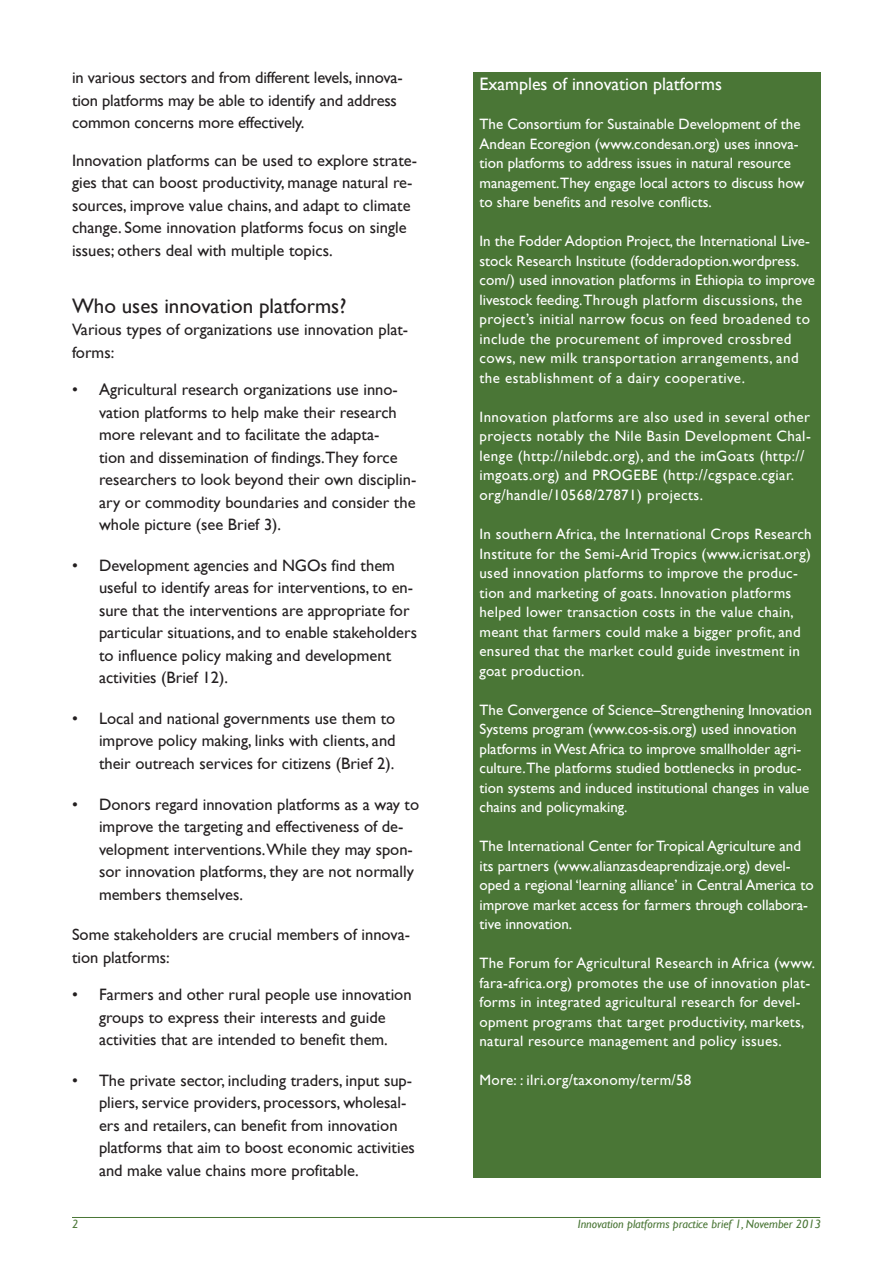
<style>
.page{position:relative;width:893px;height:1263px;background:#fff}
.page>*{position:absolute;margin:0;border:0;box-sizing:border-box;transform-origin:0 0}
.Heading_1{font:21px "Gill Sans";color:#231f20}
.Box_title{font:18px "Gill Sans";color:#fff}
.body_text{font:16.5px/22.5px "Gill Sans";color:#231f20}
.Box_Text{font:15px/19.5px "Gill Sans";letter-spacing:.01em;color:#fff}
.Box_Text-2{font:15px/19.5px "Gill Sans";letter-spacing:.03em;color:#fff}
.t1{font:italic 12px "Gill Sans";color:#4a7636}
</style>
<div class="page">
<hr style="left:72px;top:1217px;width:748px;height:1px;background:#4a7636">
<div style="left:473px;top:72px;width:348px;height:1106px;background:#4a7636"></div>
<p class="body_text" style="left:72px;top:66px;width:332px">in various sectors and from different levels, innova&shy;tion platforms may be able to identify and address common concerns more effectively.</p>
<p class="body_text" style="left:72px;top:149px;width:347px">Innovation platforms can be used to explore strate&shy;gies that can boost productivity, manage natural re&shy;sources, improve value chains, and adapt to climate change. Some innovation platforms focus on single issues; others deal with multiple topics.</p>
<p class="Heading_1" style="left:72px;top:294px;width:276px">Who uses innovation platforms?</p>
<p class="body_text" style="left:72px;top:318px;width:338px">Various types of organizations use innovation plat&shy;forms:</p>
<p class="body_text" style="left:99px;top:378px;width:319px;text-indent:-27px">• Agricultural research organizations use inno&shy;vation platforms to help make their research more relevant and to facilitate the adapta-<br>tion and dissemination of findings.They force researchers to look beyond their own disciplin&shy;ary or commodity boundaries and consider the whole picture (see Brief 3).</p>
<p class="body_text" style="left:99px;top:554px;width:320px;text-indent:-27px">• Development agencies and NGOs find them useful to identify areas for interventions, to en&shy;sure that the interventions are appropriate for particular situations, and to enable stakeholders to influence policy making and development activities (Brief 12).</p>
<p class="body_text" style="left:99px;top:707px;width:298px;text-align:justify;text-indent:-27px">• Local and national governments use them to improve policy making, links with clients, and their outreach services for citizens (Brief 2).</p>
<p class="body_text" style="left:99px;top:792px;width:322px;text-indent:-27px">• Donors regard innovation platforms as a way to improve the targeting and effectiveness of de&shy;velopment interventions.While they may spon&shy;sor innovation platforms, they are not normally members themselves.</p>
<p class="body_text" style="left:72px;top:923px;width:340px">Some stakeholders are crucial members of innova&shy;tion platforms:</p>
<p class="body_text" style="left:72px;top:983px;width:341px;text-align:center">• Farmers and other rural people use innovation groups to express their interests and guide activities that are intended to benefit them.</p>
<p class="body_text" style="left:99px;top:1068px;width:317px;text-indent:-27px">• The private sector, including traders, input sup&shy;pliers, service providers, processors, wholesal&shy;ers and retailers, can benefit from innovation platforms that aim to boost economic activities and make value chains more profitable.</p>
<p class="Box_title" style="left:479px;top:74px;width:244px">Examples of innovation platforms</p>
<p class="Box_Text" style="left:479px;top:115px;width:326px">The Consortium for Sustainable Development of the Andean Ecoregion (www.condesan.org) uses innova&shy;tion platforms to address issues in natural resource management.They engage local actors to discuss how to share benefits and resolve conflicts.</p>
<p class="Box_Text" style="left:479px;top:232px;width:337px">In the Fodder Adoption Project, the International Live&shy;stock Research Institute (fodderadoption.wordpress. com/) used innovation platforms in Ethiopia to improve livestock feeding.Through platform discussions, the project’s initial narrow focus on feed broadened to include the procurement of improved crossbred cows, new milk transportation arrangements, and the establishment of a dairy cooperative.</p>
<p class="Box_Text-2" style="left:479px;top:407px;width:333px">Innovation platforms are also used in several other projects notably the Nile Basin Development Chal&shy;lenge (http://nilebdc.org), and the imGoats (http:// imgoats.org) and PROGEBE (http://cgspace.cgiar. org/handle/10568/27871) projects.</p>
<p class="Box_Text" style="left:479px;top:524px;width:334px">In southern Africa, the International Crops Research Institute for the Semi-Arid Tropics (www.icrisat.org) used innovation platforms to improve the produc&shy;tion and marketing of goats. Innovation platforms helped lower transaction costs in the value chain, meant that farmers could make a bigger profit, and ensured that the market could guide investment in goat production.</p>
<p class="Box_Text" style="left:479px;top:700px;width:334px">The Convergence of Science–Strengthening Innovation Systems program (www.cos-sis.org) used innovation platforms in West Africa to improve smallholder agri&shy;culture.The platforms studied bottlenecks in produc&shy;tion systems and induced institutional changes in value chains and policymaking.</p>
<p class="Box_Text" style="left:479px;top:836px;width:336px">The International Center for Tropical Agriculture and its partners (www.alianzasdeaprendizaje.org) devel&shy;oped a regional ‘learning alliance’ in Central America to improve market access for farmers through collabora&shy;tive innovation.</p>
<p class="Box_Text" style="left:479px;top:953px;width:337px">The Forum for Agricultural Research in Africa (www. fara-africa.org) promotes the use of innovation plat&shy;forms in integrated agricultural research for devel&shy;opment programs that target productivity, markets, natural resource management and policy issues.</p>
<p class="Box_Text" style="left:479px;top:1070px;width:213px">More: : ilri.org/taxonomy/term/58</p>
<p class="t1" style="left:72px;top:1217px;width:8px">2</p>
<p class="t1" style="left:578px;top:1217px;width:245px">Innovation platforms practice brief 1, November 2013</p>
</div>
